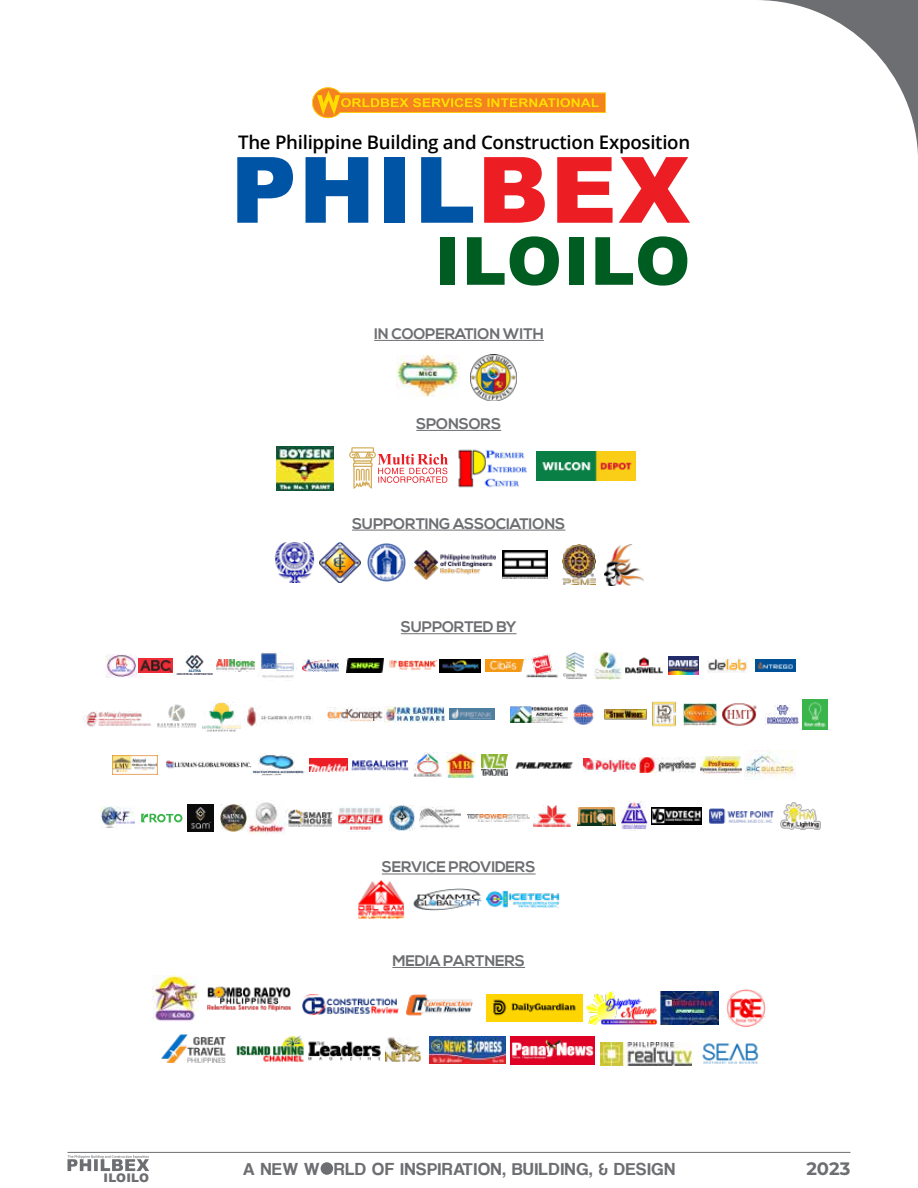
<style>
.page{position:relative;width:918px;height:1188px;background:#fff}
.page>*{position:absolute;margin:0;border:0;box-sizing:border-box;transform-origin:0 0}
.t1{font:900 91.65px "Arial";letter-spacing:.02em;color:#0054a6}
.t2{font:900 66.45px "Arial";letter-spacing:.02em;color:#005d22}
.t3{font:600 18.75px "Open Sans";letter-spacing:-.015em;color:#000}
.t4{font:18px "Coolvetica Rg";letter-spacing:.05em;color:#6d6e71}
.t5{font:700 18px "Montserrat";color:#6d6e71}
.t6{font:700 15.3px "Nexa";letter-spacing:-.015em;color:#6d6e71}
.t7{font:900 11.85px "Arial";letter-spacing:.015em;color:#6d6e71}
.t8{font:700 3.75px "Source Sans Pro";color:#003c6b}
.t9{font:700 3px "Georgia";color:#203864}
.t10{font:700 2.85px "Signika";color:#323447}
.s1{color:#ed1d24}
</style>
<div class="page">
<svg style="left:760px;top:0;width:158px;height:154px"></svg>
<hr style="left:68px;top:1152px;width:782px;height:1px;background:#6d6e71">
<div style="left:321px;top:1162px;width:12px;height:13px;background:#6d6e71;border-radius:50%"></div>
<hr style="left:392px;top:967px;width:133px;height:1px;background:#6d6e71">
<hr style="left:401px;top:633px;width:116px;height:1px;background:#6d6e71">
<hr style="left:382px;top:874px;width:154px;height:1px;background:#6d6e71">
<hr style="left:352px;top:530px;width:213px;height:1px;background:#6d6e71">
<hr style="left:416px;top:430px;width:85px;height:1px;background:#6d6e71">
<hr style="left:374px;top:340px;width:170px;height:1px;background:#6d6e71">
<svg style="left:312px;top:87px;width:294px;height:31px"></svg>
<img style="left:153px;top:976px;width:46px;height:45px">
<img style="left:207px;top:986px;width:83px;height:26px">
<img style="left:301px;top:994px;width:98px;height:22px">
<img style="left:406px;top:994px;width:67px;height:22px">
<img style="left:486px;top:995px;width:97px;height:26px">
<img style="left:586px;top:992px;width:70px;height:32px">
<img style="left:430px;top:1037px;width:75px;height:27px">
<img style="left:510px;top:1036px;width:84px;height:28px">
<img style="left:601px;top:1043px;width:90px;height:22px">
<img style="left:702px;top:1043px;width:57px;height:21px">
<img style="left:661px;top:992px;width:58px;height:32px">
<img style="left:727px;top:989px;width:38px;height:38px">
<img style="left:236px;top:1036px;width:69px;height:26px">
<img style="left:385px;top:1037px;width:35px;height:24px">
<img style="left:308px;top:1041px;width:73px;height:20px">
<img style="left:161px;top:1034px;width:64px;height:29px">
<img style="left:359px;top:881px;width:46px;height:38px">
<img style="left:486px;top:891px;width:73px;height:17px">
<img style="left:413px;top:889px;width:69px;height:22px">
<img style="left:534px;top:805px;width:36px;height:22px">
<img style="left:577px;top:807px;width:38px;height:19px">
<img style="left:620px;top:802px;width:29px;height:27px">
<img style="left:652px;top:807px;width:50px;height:18px">
<img style="left:709px;top:808px;width:65px;height:16px">
<img style="left:780px;top:802px;width:41px;height:28px">
<img style="left:187px;top:805px;width:27px;height:26px">
<img style="left:100px;top:807px;width:35px;height:21px">
<svg style="left:141px;top:814px;width:41px;height:9px"></svg>
<img style="left:220px;top:805px;width:27px;height:26px">
<img style="left:247px;top:802px;width:38px;height:32px">
<img style="left:286px;top:809px;width:47px;height:18px">
<img style="left:338px;top:808px;width:45px;height:22px">
<img style="left:419px;top:807px;width:41px;height:21px">
<img style="left:389px;top:806px;width:25px;height:25px">
<img style="left:467px;top:815px;width:62px;height:7px">
<img style="left:583px;top:759px;width:52px;height:12px">
<img style="left:700px;top:757px;width:42px;height:17px">
<img style="left:640px;top:758px;width:56px;height:14px">
<img style="left:744px;top:751px;width:52px;height:27px">
<img style="left:515px;top:762px;width:58px;height:7px">
<img style="left:259px;top:753px;width:35px;height:16px">
<img style="left:252px;top:769px;width:53px;height:7px">
<img style="left:310px;top:759px;width:38px;height:12px">
<img style="left:351px;top:760px;width:58px;height:11px">
<img style="left:414px;top:752px;width:28px;height:25px">
<img style="left:482px;top:755px;width:26px;height:20px">
<img style="left:166px;top:760px;width:85px;height:9px">
<img style="left:446px;top:753px;width:29px;height:24px">
<img style="left:113px;top:755px;width:45px;height:20px">
<img style="left:605px;top:710px;width:42px;height:9px">
<img style="left:707px;top:657px;width:40px;height:16px">
<img style="left:668px;top:656px;width:30px;height:19px">
<img style="left:626px;top:657px;width:36px;height:17px">
<img style="left:526px;top:654px;width:32px;height:24px">
<img style="left:105px;top:654px;width:31px;height:23px">
<img style="left:139px;top:658px;width:34px;height:15px">
<img style="left:217px;top:659px;width:37px;height:13px">
<img style="left:389px;top:660px;width:49px;height:11px">
<img style="left:440px;top:659px;width:41px;height:13px">
<img style="left:486px;top:659px;width:37px;height:13px">
<img style="left:258px;top:652px;width:36px;height:26px">
<img style="left:302px;top:659px;width:37px;height:13px">
<img style="left:347px;top:659px;width:37px;height:13px">
<img style="left:564px;top:652px;width:23px;height:27px">
<img style="left:594px;top:652px;width:28px;height:27px">
<img style="left:755px;top:659px;width:41px;height:13px">
<img style="left:185px;top:655px;width:19px;height:14px">
<img style="left:157px;top:704px;width:40px;height:24px">
<img style="left:202px;top:702px;width:39px;height:29px">
<img style="left:246px;top:707px;width:67px;height:20px">
<img style="left:510px;top:707px;width:58px;height:15px">
<img style="left:573px;top:704px;width:21px;height:21px">
<img style="left:722px;top:703px;width:35px;height:23px">
<img style="left:683px;top:703px;width:34px;height:22px">
<img style="left:652px;top:702px;width:24px;height:25px">
<img style="left:765px;top:704px;width:34px;height:21px">
<img style="left:802px;top:699px;width:25px;height:31px">
<img style="left:328px;top:708px;width:54px;height:13px">
<img style="left:450px;top:709px;width:44px;height:11px">
<img style="left:384px;top:707px;width:61px;height:15px">
<img style="left:83px;top:712px;width:68px;height:14px">
<img style="left:502px;top:551px;width:46px;height:28px">
<img style="left:275px;top:543px;width:39px;height:39px">
<img style="left:319px;top:542px;width:41px;height:41px">
<img style="left:367px;top:543px;width:39px;height:39px">
<img style="left:415px;top:550px;width:80px;height:30px">
<img style="left:562px;top:545px;width:34px;height:40px">
<img style="left:605px;top:545px;width:38px;height:40px">
<img style="left:277px;top:446px;width:57px;height:44px">
<img style="left:458px;top:449px;width:69px;height:39px">
<img style="left:537px;top:452px;width:98px;height:29px">
<svg style="left:349px;top:447px;width:99px;height:42px"></svg>
<img style="left:396px;top:355px;width:63px;height:41px">
<img style="left:470px;top:355px;width:46px;height:46px">
<svg style="left:68px;top:1155px;width:81px;height:16px"></svg>
<p class="t3" style="left:238px;top:130px;width:454px">The Philippine Building and Construction Exposition</p>
<h1 class="t1" style="left:231px;top:123px;width:461px">PHIL<span class="s1">BEX</span></h1>
<h2 class="t2" style="left:435px;top:213px;width:257px">ILOILO</h2>
<p class="t6" style="left:374px;top:325px;width:171px">IN COOPERATION WITH</p>
<p class="t6" style="left:416px;top:415px;width:86px">SPONSORS</p>
<p class="t6" style="left:352px;top:514px;width:215px">SUPPORTING ASSOCIATIONS</p>
<p class="t8" style="left:189px;top:668px;width:13px">ALITHA</p>
<p class="t10" style="left:177px;top:672px;width:37px">INDUSTRIAL CORPORATION</p>
<p class="t6" style="left:401px;top:618px;width:117px">SUPPORTED BY</p>
<p class="t9" style="left:253px;top:770px;width:52px">MACTAN POOLS ACCESSORIES</p>
<p class="t6" style="left:382px;top:858px;width:155px">SERVICE PROVIDERS</p>
<p class="t6" style="left:392px;top:952px;width:134px">MEDIA PARTNERS</p>
<p class="t7" style="left:104px;top:1169px;width:47px">ILOILO</p>
<p class="t4" style="left:243px;top:1158px;width:434px">A NEW W RLD OF INSPIRATION, BUILDING, &amp; DESIGN</p>
<p class="t5" style="left:806px;top:1155px;width:45px">2023</p>
</div>
